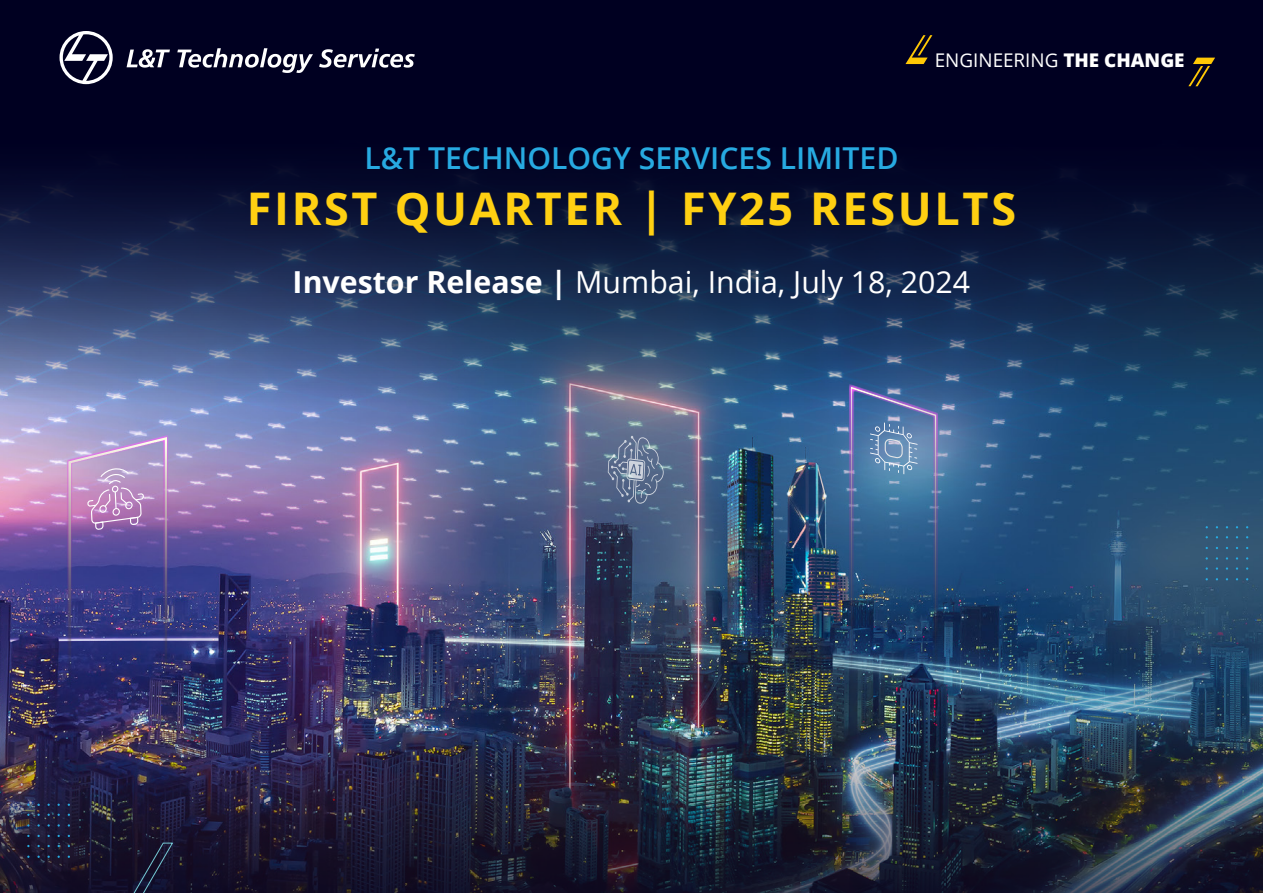
<style>
.page{position:relative;width:1263px;height:893px;background:#fff}
.page>*{position:absolute;margin:0;border:0;box-sizing:border-box;transform-origin:0 0}
.t1{font:700 45px "Open Sans";letter-spacing:.06em;color:#ffd012}
.t2{font:30.3px "Open Sans";color:#fff}
.t3{font:600 30.15px "Open Sans";color:#27aae1}
.t4{font:18.9px "Open Sans";color:#fff}
.s1{font-weight:800}
.s2{font-weight:700}
</style>
<div class="page">
<img style="left:0;top:0;width:1263px;height:543px">
<img style="left:0;top:543px;width:1263px;height:350px">
<svg style="left:905px;top:35px;width:27px;height:29px"></svg>
<svg style="left:1188px;top:58px;width:27px;height:28px"></svg>
<svg style="left:60px;top:31px;width:53px;height:53px"></svg>
<svg style="left:127px;top:49px;width:43px;height:19px"></svg>
<svg style="left:177px;top:48px;width:136px;height:25px"></svg>
<svg style="left:319px;top:49px;width:96px;height:19px"></svg>
<img style="left:67px;top:435px;width:102px;height:258px">
<img style="left:849px;top:383px;width:89px;height:298px">
<svg style="left:608px;top:436px;width:56px;height:68px;background:#6c7d99"></svg>
<svg style="left:27px;top:835px;width:147px;height:58px;background:#18152e"></svg>
<p class="t3" style="left:364px;top:138px;width:535px">L&amp;T TECHNOLOGY SERVICES LIMITED</p>
<p class="t4" style="left:935px;top:47px;width:251px">ENGINEERING <span class="s1">THE CHANGE</span></p>
<h1 class="t1" style="left:247px;top:177px;width:771px">FIRST QUARTER | FY25 RESULTS</h1>
<p class="t2" style="left:293px;top:261px;width:679px"><span class="s2">Investor Release |</span> Mumbai, India, July 18, 2024</p>
</div>
